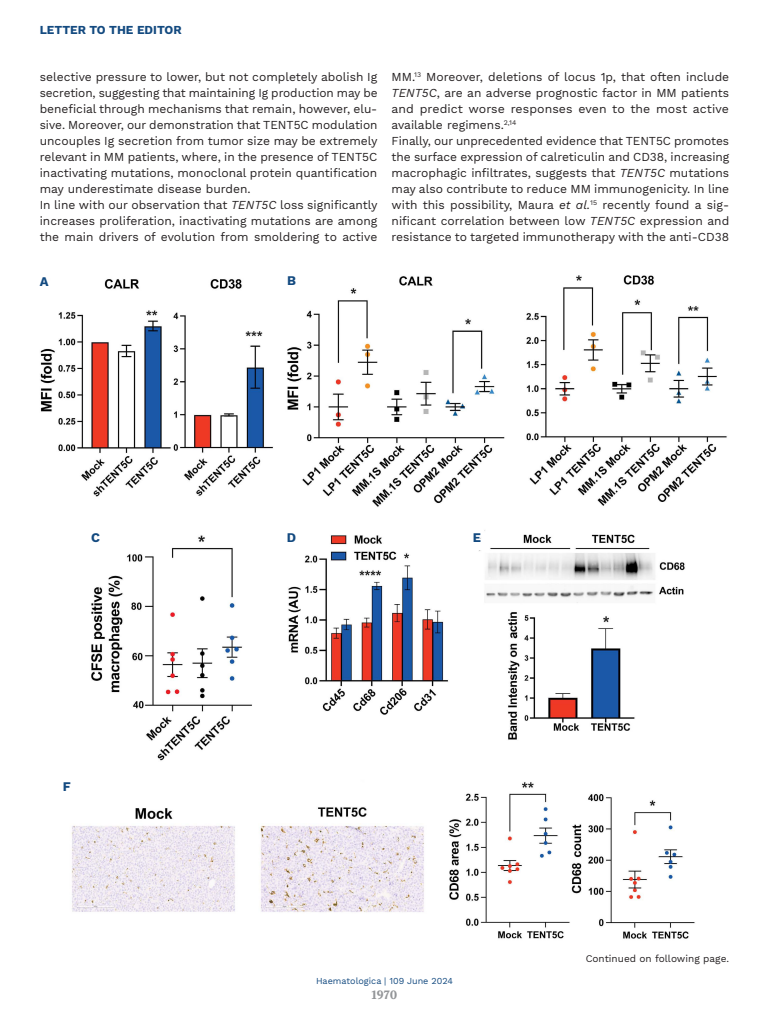
<style>
.page{position:relative;width:769px;height:1024px;background:#fff}
.page>*{position:absolute;margin:0;border:0;box-sizing:border-box;transform-origin:0 0}
.LETTERE_Figure{font:700 13px "Work Sans";color:#134a80}
.TESTO{font:12px/16px "Work Sans";color:#231f20;text-align:justify}
.t1{font:700 12px "Work Sans";color:#134a80}
.t2{font:700 12px "Volkhov";color:#939598}
.t3{font:10px "Work Sans";color:#231f20}
.t4{font:9px "Work Sans";color:#134a80}
.s1{font-style:italic}
</style>
<div class="page">
<img style="left:40px;top:275px;width:687px;height:664px">
<p class="t1" style="left:40px;top:23px;width:143px">LETTER TO THE EDITOR</p>
<p class="TESTO" style="left:40px;top:70px;width:339px">selective pressure to lower, but not completely abolish Ig secretion, suggesting that maintaining Ig production may be beneficial through mechanisms that remain, however, elu&shy;sive. Moreover, our demonstration that TENT5C modulation uncouples Ig secretion from tumor size may be extremely relevant in MM patients, where, in the presence of TENT5C inactivating mutations, monoclonal protein quantification may underestimate disease burden.</p>
<p class="TESTO" style="left:40px;top:198px;width:339px">In line with our observation that <span class="s1">TENT5C</span> loss significantly increases proliferation, inactivating mutations are among the main drivers of evolution from smoldering to active</p>
<p class="LETTERE_Figure" style="left:40px;top:273px;width:10px">A</p>
<p class="LETTERE_Figure" style="left:287px;top:273px;width:10px">B</p>
<p class="TESTO" style="left:391px;top:70px;width:339px">MM.<sup>13</sup> Moreover, deletions of locus 1p, that often include <span class="s1">TENT5C</span>, are an adverse prognostic factor in MM patients and predict worse responses even to the most active available regimens.<sup>2,14</sup></p>
<p class="TESTO" style="left:391px;top:134px;width:339px">Finally, our unprecedented evidence that TENT5C promotes the surface expression of calreticulin and CD38, increasing macrophagic infiltrates, suggests that <span class="s1">TENT5C</span> mutations may also contribute to reduce MM immunogenicity. In line with this possibility, Maura <span class="s1">et al.</span><sup>15</sup> recently found a sig&shy;nificant correlation between low <span class="s1">TENT5C</span> expression and resistance to targeted immunotherapy with the anti-CD38</p>
<p class="LETTERE_Figure" style="left:91px;top:529px;width:10px">C</p>
<p class="LETTERE_Figure" style="left:63px;top:778px;width:9px">F</p>
<p class="LETTERE_Figure" style="left:287px;top:529px;width:11px">D</p>
<p class="LETTERE_Figure" style="left:472px;top:529px;width:10px">E</p>
<p class="t4" style="left:316px;top:975px;width:138px">Haematologica | 109 June 2024</p>
<p class="t2" style="left:371px;top:987px;width:27px">1970</p>
<p class="t3" style="left:585px;top:952px;width:145px">Continued on following page.</p>
</div>
